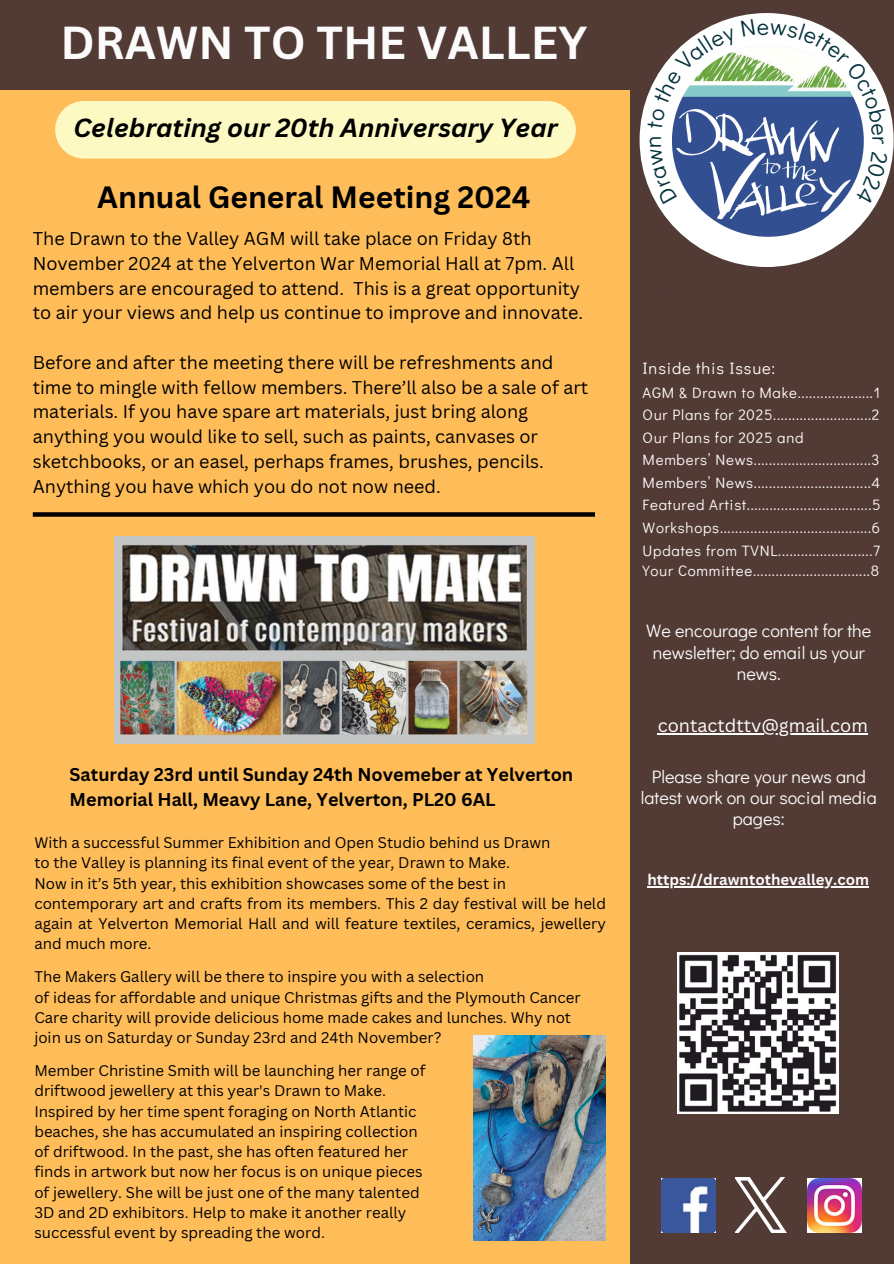
<style>
.page{position:relative;width:894px;height:1264px;background:#fff}
.page>*{position:absolute;margin:0;border:0;box-sizing:border-box;transform-origin:0 0}
.t1{font:700 45px "Canva Sans";color:#fbfbfb}
.t2{font:700 30px "Canva Sans";color:#000}
.t3{font:italic 700 25.5px "Canva Sans";color:#000}
.t4{font:23.1px "Didact Gothic";color:#03313c}
.t5{font:18px/24.8px "Canva Sans";color:#000}
.t6{font:18px/21.3px "Didact Gothic";color:#fbfbfb;text-align:center}
.t7{font:700 18px/24.8px "Canva Sans";color:#000}
.t8{font:18px "Canva Sans";color:#fff}
.t9{font:16.5px "Didact Gothic";letter-spacing:.05em;color:#fffdfd}
.t10{font:15px/20.2px "Canva Sans";color:#000}
.t11{font:15px/22.5px "Didact Gothic";letter-spacing:.05em;color:#fffdfd}
.t12{font:700 15px "Canva Sans";color:#fbfbfb}
</style>
<div class="page">
<div style="left:0;top:0;width:893px;height:1263px;background:#ffbd59"></div>
<div style="left:0;top:0;width:630px;height:89px;background:#523a35"></div>
<div style="left:630px;top:0;width:263px;height:1263px;background:#523a35"></div>
<div style="left:639px;top:13px;width:254px;height:254px;background:#fff;border-radius:50%"></div>
<img style="left:672px;top:204px;width:191px;height:33px">
<img style="left:807px;top:1178px;width:54px;height:54px">
<img style="left:661px;top:1178px;width:54px;height:54px">
<img style="left:735px;top:1177px;width:51px;height:55px">
<img style="left:114px;top:536px;width:420px;height:207px">
<img style="left:473px;top:1035px;width:132px;height:205px">
<img style="left:677px;top:952px;width:161px;height:161px">
<div style="left:55px;top:101px;width:520px;height:58px;background:#fdf9c2;border-radius:29px"></div>
<hr style="left:657px;top:733px;width:210px;height:1px;background:#fff">
<hr style="left:647px;top:886px;width:221px;height:1px;background:#fbfbfb">
<svg style="left:33px;top:512px;width:562px;height:4px;background:#0e0a05"></svg>
<svg style="left:647px;top:19px;width:240px;height:185px"></svg>
<h1 class="t1" style="left:60px;top:11px;width:528px">DRAWN TO THE VALLEY</h1>
<h3 class="t3" style="left:73px;top:109px;width:485px">Celebrating our 20th Anniversary Year</h3>
<h2 class="t2" style="left:97px;top:176px;width:434px">Annual General Meeting 2024</h2>
<p class="t5" style="left:33px;top:226px;width:551px">The Drawn to the Valley AGM will take place on Friday 8th November 2024 at the Yelverton War Memorial Hall at 7pm. All members are encouraged to attend. This is a great opportunity to air your views and help us continue to improve and innovate.</p>
<p class="t5" style="left:33px;top:349px;width:557px">Before and after the meeting there will be refreshments and time to mingle with fellow members. There’ll also be a sale of art materials. If you have spare art materials, just bring along anything you would like to sell, such as paints, canvases or sketchbooks, or an easel, perhaps frames, brushes, pencils.<br>Anything you have which you do not now need.</p>
<p class="t7" style="left:70px;top:761px;width:505px">Saturday 23rd until Sunday 24th Novemeber at Yelverton<br>Memorial Hall, Meavy Lane, Yelverton, PL20 6AL</p>
<p class="t10" style="left:34px;top:832px;width:573px">With a successful Summer Exhibition and Open Studio behind us Drawn<br>to the Valley is planning its final event of the year, Drawn to Make.<br>Now in it’s 5th year, this exhibition showcases some of the best in contemporary art and crafts from its members. This 2 day festival will be held again at Yelverton Memorial Hall and will feature textiles, ceramics, jewellery and much more.</p>
<p class="t10" style="left:34px;top:966px;width:547px">The Makers Gallery will be there to inspire you with a selection<br>of ideas for affordable and unique Christmas gifts and the Plymouth Cancer Care charity will provide delicious home made cakes and lunches. Why not join us on Saturday or Sunday 23rd and 24th November?</p>
<p class="t10" style="left:34px;top:1060px;width:392px">Member Christine Smith will be launching her range of driftwood jewellery at this year's Drawn to Make.<br>Inspired by her time spent foraging on North Atlantic beaches, she has accumulated an inspiring collection of driftwood. In the past, she has often featured her finds in artwork but now her focus is on unique pieces of jewellery. She will be just one of the many talented 3D and 2D exhibitors. Help to make it another really successful event by spreading the word.</p>
<h3 class="t4" style="left:896px;top:136px;width:9px;rotate:90deg">r</h3>
<p class="t9" style="left:642px;top:357px;width:134px">Inside this Issue:</p>
<p class="t11" style="left:642px;top:381px;width:239px">AGM &amp; Drawn to Make....................1<br>Our Plans for 2025..........................2<br>Our Plans for 2025 and<br>Members’ News...............................3<br>Members’ News...............................4<br>Featured Artist.................................5<br>Workshops........................................6<br>Updates from TVNL.........................7</p>
<p class="t11" style="left:642px;top:558px;width:238px">Your Committee...............................8</p>
<p class="t6" style="left:646px;top:619px;width:226px">We encourage content for the newsletter; do email us your news.</p>
<p class="t8" style="left:657px;top:712px;width:212px">contactdttv@gmail.com</p>
<p class="t6" style="left:640px;top:765px;width:237px">Please share your news and latest work on our social media pages:</p>
<p class="t12" style="left:647px;top:869px;width:223px">https://drawntothevalley.com</p>
</div>
